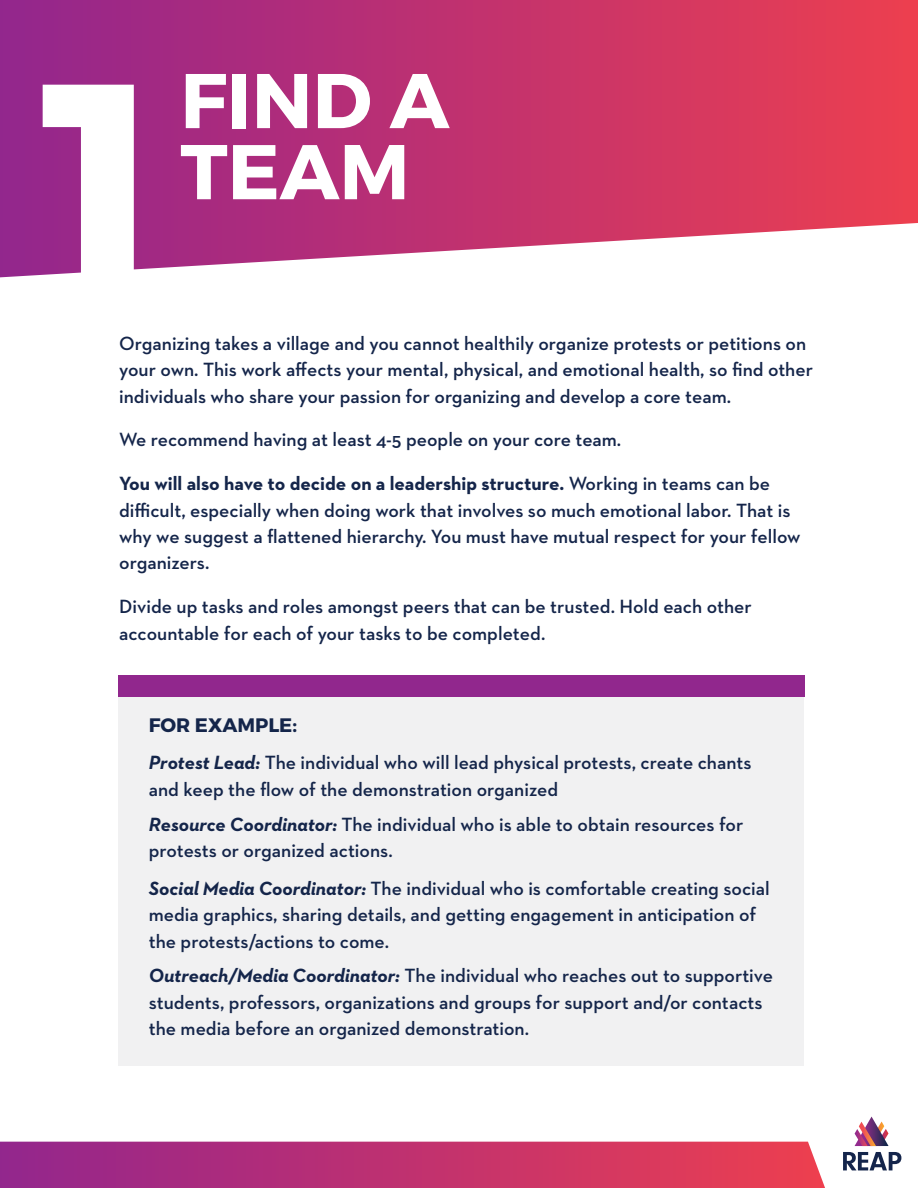
<style>
.page{position:relative;width:918px;height:1188px;background:#fff}
.page>*{position:absolute;margin:0;border:0;box-sizing:border-box;transform-origin:0 0}
.t1{font:700 297px "Montserrat";color:#fff}
.t2{font:700 77.4px/71.1px "Montserrat";color:#fff}
.t3{font:600 19.5px/26.4px "Neutraface 2 Text";color:#14254a}
.t4{font:700 19.5px "Montserrat";color:#14254a}
.s1{font-weight:700}
.s2{font-weight:700;font-style:italic}
</style>
<div class="page">
<div style="left:118px;top:675px;width:686px;height:391px;background:#f1f1f2"></div>
<svg style="left:0;top:0;width:918px;height:277px;background:#c3447e"></svg>
<svg style="left:0;top:1142px;width:825px;height:46px;background:#bf3370"></svg>
<svg style="left:843px;top:1152px;width:58px;height:18px"></svg>
<svg style="left:855px;top:1117px;width:34px;height:29px"></svg>
<div style="left:119px;top:675px;width:686px;height:22px;background:#91278d"></div>
<h1 class="t1" style="left:41px;top:3px;width:124px">1</h1>
<h2 class="t2" style="left:180px;top:66px;width:271px">FIND A<br>TEAM</h2>
<p class="t3" style="left:119px;top:330px;width:695px">Organizing takes a village and you cannot healthily organize protests or petitions on your own. This work affects your mental, physical, and emotional health, so find other individuals who share your passion for organizing and develop a core team.</p>
<p class="t3" style="left:119px;top:426px;width:504px">We recommend having at least 4-5 people on your core team.</p>
<p class="t3" style="left:119px;top:470px;width:683px"><span class="s1">You will also have to decide on a leadership structure.</span> Working in teams can be difficult, especially when doing work that involves so much emotional labor. That is why we suggest a flattened hierarchy. You must have mutual respect for your fellow organizers.</p>
<p class="t3" style="left:119px;top:593px;width:634px">Divide up tasks and roles amongst peers that can be trusted. Hold each other accountable for each of your tasks to be completed.</p>
<p class="t4" style="left:149px;top:713px;width:150px">FOR EXAMPLE:</p>
<p class="t3" style="left:149px;top:749px;width:604px"><span class="s2">Protest Lead:</span> The individual who will lead physical protests, create chants and keep the flow of the demonstration organized</p>
<p class="t3" style="left:149px;top:811px;width:596px"><span class="s2">Resource Coordinator:</span> The individual who is able to obtain resources for protests or organized actions.</p>
<p class="t3" style="left:149px;top:875px;width:623px"><span class="s2">Social Media Coordinator:</span> The individual who is comfortable creating social media graphics, sharing details, and getting engagement in anticipation of the protests/actions to come.</p>
<p class="t3" style="left:149px;top:962px;width:626px"><span class="s2">Outreach/Media Coordinator:</span> The individual who reaches out to supportive students, professors, organizations and groups for support and/or contacts the media before an organized demonstration.</p>
</div>
